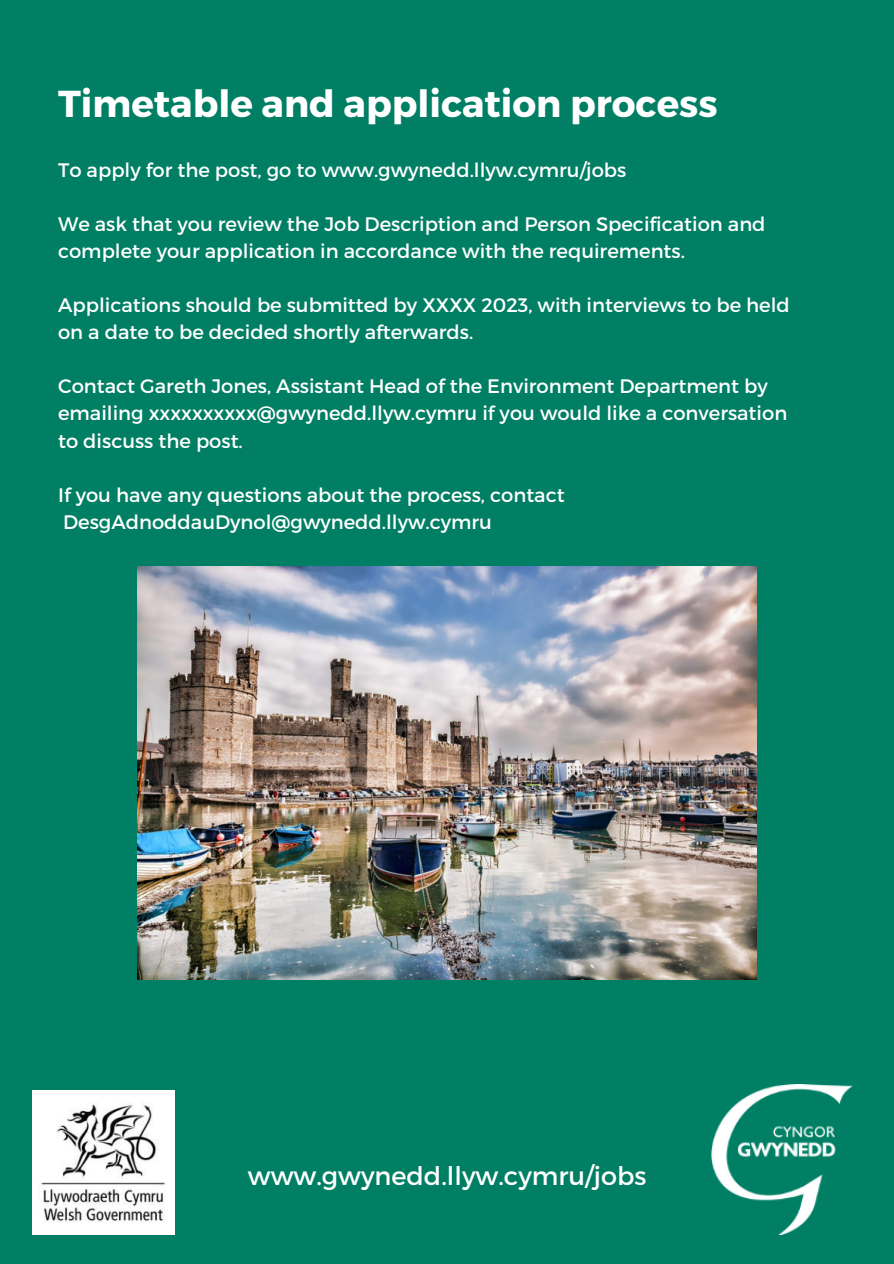
<style>
.page{position:relative;width:894px;height:1264px;background:#fff}
.page>*{position:absolute;margin:0;border:0;box-sizing:border-box;transform-origin:0 0}
.t1{font:700 37.35px "Montserrat";color:#fff}
.t2{font:25.5px "Montserrat";color:#fff}
.t3{font:19.5px/27px "Montserrat";color:#fff}
</style>
<div class="page">
<div style="left:0;top:0;width:892px;height:1263px;background:#007f64"></div>
<img style="left:711px;top:1084px;width:140px;height:150px">
<img style="left:138px;top:567px;width:618px;height:412px">
<img style="left:32px;top:1090px;width:142px;height:144px">
<h1 class="t1" style="left:58px;top:81px;width:660px">Timetable and application process</h1>
<p class="t3" style="left:58px;top:157px;width:569px">To apply for the post, go to www.gwynedd.llyw.cymru/jobs</p>
<p class="t3" style="left:58px;top:211px;width:708px">We ask that you review the Job Description and Person Specification and complete your application in accordance with the requirements.</p>
<p class="t3" style="left:58px;top:292px;width:733px">Applications should be submitted by XXXX 2023, with interviews to be held on a date to be decided shortly afterwards.</p>
<p class="t3" style="left:58px;top:373px;width:730px">Contact Gareth Jones, Assistant Head of the Environment Department by emailing xxxxxxxxxx@gwynedd.llyw.cymru if you would like a conversation to discuss the post.</p>
<p class="t3" style="left:58px;top:481px;width:508px">If you have any questions about the process, contact<br>DesgAdnoddauDynol@gwynedd.llyw.cymru</p>
<h2 class="t2" style="left:248px;top:1159px;width:400px">www.gwynedd.llyw.cymru/jobs</h2>
</div>
